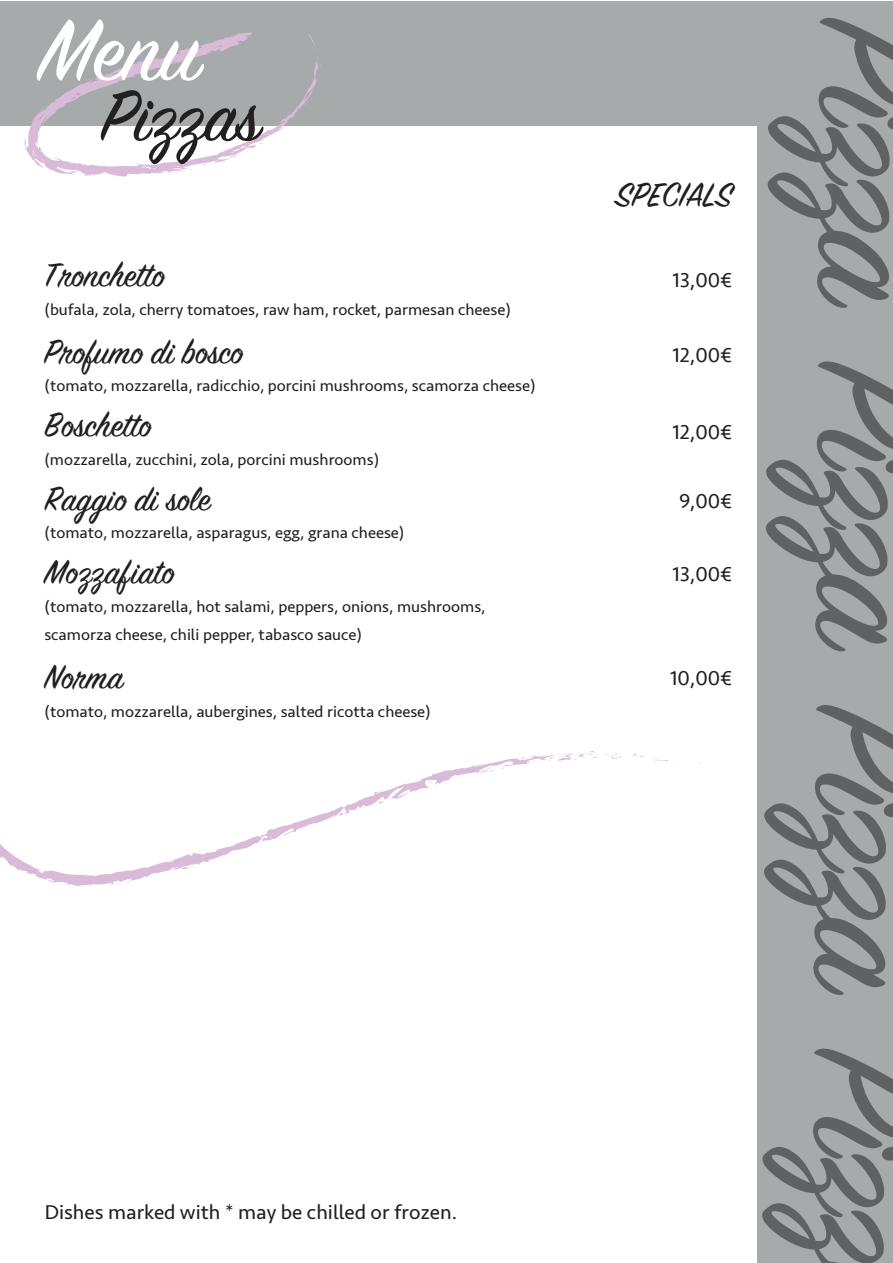
<style>
.page{position:relative;width:893px;height:1263px;background:#fff}
.page>*{position:absolute;margin:0;border:0;box-sizing:border-box;transform-origin:0 0}
.t1{font:173.25px "Sign Painter House Script";color:#5f6162}
.t2{font:96.6px "Sign Painter House Script";color:#fff}
.t3{font:79.5px "Sign Painter House Script";letter-spacing:-.01em;color:#231f20}
.t4{font:37.5px "Sign Painter House Script";color:#231f20}
.t5{font:21px "Seravek";color:#231f20}
.t6{font:16.5px/28.5px "Seravek";color:#231f20}
</style>
<div class="page">
<div style="left:0;top:1px;width:892px;height:1262px;background:#a7aaaa"></div>
<div style="left:0;top:127px;width:756px;height:1136px;background:#fff"></div>
<svg style="left:24px;top:32px;width:297px;height:145px"></svg>
<svg style="left:631px;top:753px;width:37px;height:9px"></svg>
<svg style="left:0;top:758px;width:530px;height:128px"></svg>
<svg style="left:260px;top:837px;width:5px;height:6px"></svg>
<svg style="left:517px;top:751px;width:104px;height:11px"></svg>
<svg style="left:471px;top:765px;width:25px;height:7px"></svg>
<svg style="left:430px;top:780px;width:8px;height:5px"></svg>
<svg style="left:377px;top:800px;width:8px;height:4px"></svg>
<svg style="left:152px;top:873px;width:5px;height:3px"></svg>
<h2 class="t2" style="left:39px;top:5px;width:163px">Menu</h2>
<h3 class="t3" style="left:101px;top:79px;width:160px">Pizzas</h3>
<h3 class="t4" style="left:44px;top:257px;width:122px">Tronchetto</h3>
<p class="t6" style="left:44px;top:295px;width:468px">(bufala, zola, cherry tomatoes, raw ham, rocket, parmesan cheese)</p>
<h3 class="t4" style="left:44px;top:334px;width:200px">Profumo di bosco</h3>
<p class="t6" style="left:44px;top:371px;width:493px">(tomato, mozzarella, radicchio, porcini mushrooms, scamorza cheese)</p>
<h3 class="t4" style="left:44px;top:407px;width:109px">Boschetto</h3>
<p class="t6" style="left:44px;top:445px;width:336px">(mozzarella, zucchini, zola, porcini mushrooms)</p>
<h3 class="t4" style="left:44px;top:481px;width:167px">Raggio di sole</h3>
<p class="t6" style="left:44px;top:518px;width:362px">(tomato, mozzarella, asparagus, egg, grana cheese)</p>
<h3 class="t4" style="left:44px;top:554px;width:132px">Mozzafiato</h3>
<p class="t6" style="left:44px;top:592px;width:443px">(tomato, mozzarella, hot salami, peppers, onions, mushrooms, scamorza cheese, chili pepper, tabasco sauce)</p>
<h3 class="t4" style="left:44px;top:659px;width:80px">Norma</h3>
<p class="t6" style="left:44px;top:697px;width:388px">(tomato, mozzarella, aubergines, salted ricotta cheese)</p>
<p class="t5" style="left:45px;top:1195px;width:414px">Dishes marked with * may be chilled or frozen.</p>
<h3 class="t4" style="left:616px;top:177px;width:118px">SPECIALS</h3>
<p class="t5" style="left:672px;top:264px;width:62px">13,00€</p>
<p class="t5" style="left:673px;top:339px;width:62px">12,00€</p>
<p class="t5" style="left:673px;top:415px;width:62px">12,00€</p>
<p class="t5" style="left:679px;top:484px;width:55px">9,00€</p>
<p class="t5" style="left:672px;top:558px;width:62px">13,00€</p>
<p class="t5" style="left:670px;top:661px;width:64px">10,00€</p>
<h1 class="t1" style="left:952px;top:19px;width:1258px;rotate:90deg">Pizza Pizza Pizza Pizz</h1>
</div>
